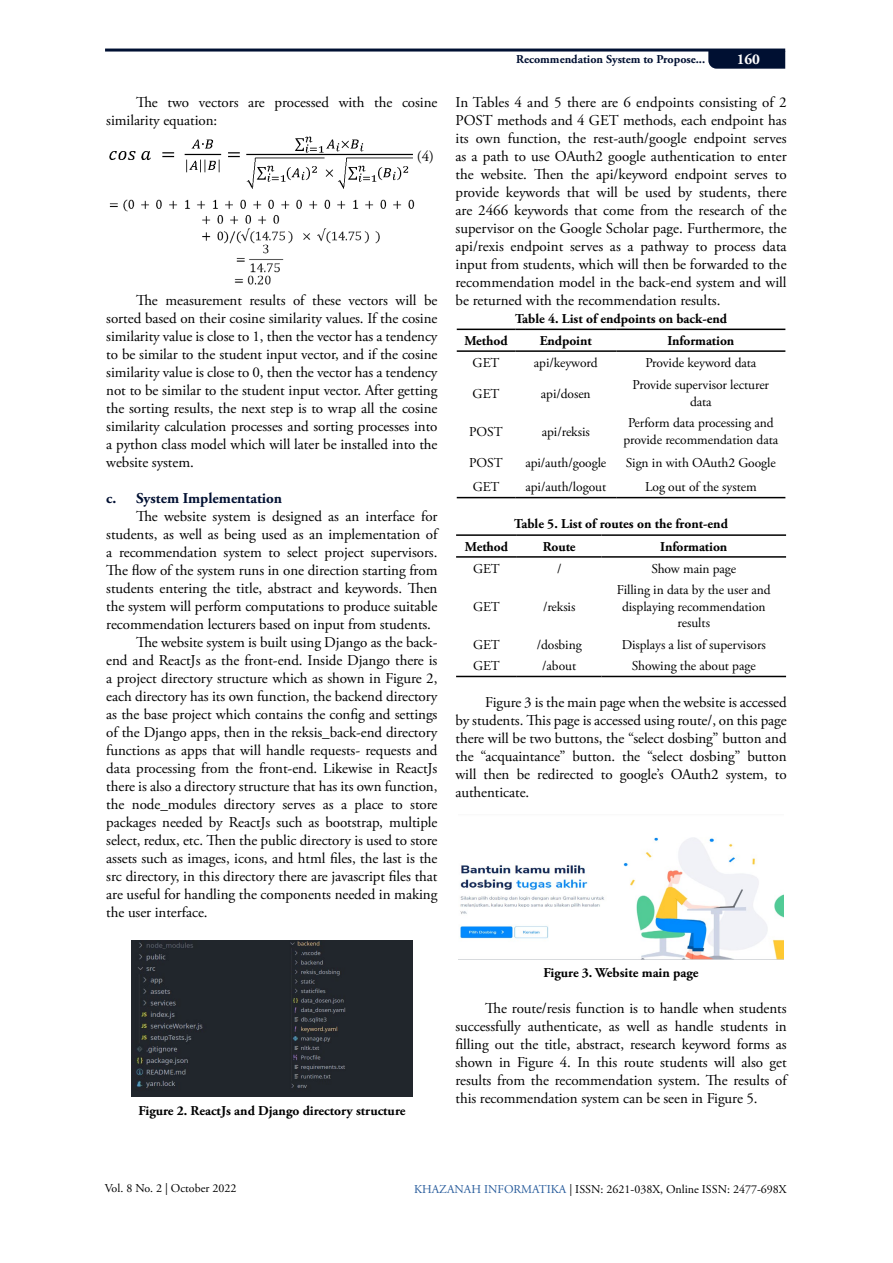
<style>
.page{position:relative;width:893px;height:1263px;background:#fff}
.page>*{position:absolute;margin:0;border:0;box-sizing:border-box;transform-origin:0 0}
.t1{font:15px/18px "Adobe Garamond Pro";letter-spacing:-.005em;color:#000;text-align:justify}
.t2{font:700 15px "Adobe Garamond Pro";color:#001032}
.t3{font:700 15px "Adobe Garamond Pro";color:#fff}
.t4{font:13.5px/16.2px "Adobe Garamond Pro";letter-spacing:-.005em;color:#000;text-align:center}
.t5{font:700 13.5px "Adobe Garamond Pro";color:#000}
.t6{font:12px "Adobe Garamond Pro";color:#000}
.t7{font:700 12px "Adobe Garamond Pro";color:#001032}
.s1{color:#275b9b}
</style>
<div class="page">
<hr style="left:105px;top:49px;width:680px;height:3px;background:#001032">
<svg style="left:708px;top:51px;width:77px;height:18px"></svg>
<img style="left:109px;top:136px;width:304px;height:53px">
<img style="left:109px;top:199px;width:306px;height:86px">
<img style="left:131px;top:940px;width:281px;height:157px">
<hr style="left:457px;top:329px;width:58px;height:1px;background:#000">
<hr style="left:515px;top:329px;width:101px;height:1px;background:#000">
<hr style="left:616px;top:329px;width:169px;height:1px;background:#000">
<hr style="left:457px;top:350px;width:58px;height:2px;background:#000">
<hr style="left:515px;top:350px;width:101px;height:2px;background:#000">
<hr style="left:616px;top:350px;width:169px;height:2px;background:#000">
<hr style="left:457px;top:497px;width:58px;height:1px;background:#000">
<hr style="left:515px;top:497px;width:101px;height:1px;background:#000">
<hr style="left:616px;top:497px;width:169px;height:1px;background:#000">
<hr style="left:456px;top:534px;width:61px;height:2px;background:#000">
<hr style="left:517px;top:534px;width:85px;height:2px;background:#000">
<hr style="left:602px;top:534px;width:184px;height:2px;background:#000">
<hr style="left:456px;top:556px;width:61px;height:2px;background:#000">
<hr style="left:517px;top:556px;width:85px;height:2px;background:#000">
<hr style="left:602px;top:556px;width:184px;height:2px;background:#000">
<hr style="left:456px;top:676px;width:61px;height:1px;background:#000">
<hr style="left:517px;top:676px;width:85px;height:1px;background:#000">
<hr style="left:602px;top:676px;width:184px;height:1px;background:#000">
<img style="left:460px;top:837px;width:324px;height:122px">
<p class="t1" style="left:106px;top:93px;width:333px;text-indent:30px">The two vectors are processed with the cosine similarity equation:</p>
<p class="t1" style="left:417px;top:147px;width:19px">(4)</p>
<p class="t1" style="left:106px;top:291px;width:333px;text-indent:30px">The measurement results of these vectors will be sorted based on their cosine similarity values. If the cosine similarity value is close to 1, then the vector has a tendency to be similar to the student input vector, and if the cosine similarity value is close to 0, then the vector has a tendency not to be similar to the student input vector. After getting the sorting results, the next step is to wrap all the cosine similarity calculation processes and sorting processes into a python class model which will later be installed into the website system.</p>
<p class="t2" style="left:106px;top:489px;width:177px">c. System Implementation</p>
<p class="t1" style="left:136px;top:507px;width:303px">The website system is designed as an interface for</p>
<p class="t1" style="left:106px;top:525px;width:333px">students, as well as being used as an implementation of</p>
<p class="t1" style="left:106px;top:543px;width:333px">a recommendation system to select project supervisors.</p>
<p class="t1" style="left:106px;top:561px;width:333px">The flow of the system runs in one direction starting from</p>
<p class="t1" style="left:106px;top:579px;width:333px">students entering the title, abstract and keywords. Then</p>
<p class="t1" style="left:106px;top:597px;width:333px">the system will perform computations to produce suitable</p>
<p class="t1" style="left:106px;top:615px;width:326px">recommendation lecturers based on input from students.</p>
<p class="t1" style="left:136px;top:633px;width:303px">The website system is built using Django as the back-</p>
<p class="t1" style="left:106px;top:651px;width:333px">end and ReactJs as the front-end. Inside Django there is</p>
<p class="t1" style="left:106px;top:669px;width:333px">a project directory structure which as shown in Figure 2,</p>
<p class="t1" style="left:106px;top:687px;width:333px">each directory has its own function, the backend directory</p>
<p class="t1" style="left:106px;top:705px;width:333px">as the base project which contains the config and settings</p>
<p class="t1" style="left:106px;top:723px;width:333px">of the Django apps, then in the reksis_back-end directory</p>
<p class="t1" style="left:106px;top:741px;width:333px">functions as apps that will handle requests- requests and</p>
<p class="t1" style="left:106px;top:759px;width:333px">data processing from the front-end. Likewise in ReactJs</p>
<p class="t1" style="left:106px;top:777px;width:333px">there is also a directory structure that has its own function,</p>
<p class="t1" style="left:106px;top:795px;width:333px">the node_modules directory serves as a place to store</p>
<p class="t1" style="left:106px;top:813px;width:333px">packages needed by ReactJs such as bootstrap, multiple</p>
<p class="t1" style="left:106px;top:831px;width:333px">select, redux, etc. Then the public directory is used to store</p>
<p class="t1" style="left:106px;top:849px;width:333px">assets such as images, icons, and html files, the last is the</p>
<p class="t1" style="left:106px;top:867px;width:333px">src directory, in this directory there are javascript files that</p>
<p class="t1" style="left:106px;top:885px;width:333px">are useful for handling the components needed in making</p>
<p class="t1" style="left:106px;top:903px;width:103px">the user interface.</p>
<p class="t7" style="left:516px;top:52px;width:190px">Recommendation System to Propose...</p>
<p class="t3" style="left:737px;top:51px;width:25px">160</p>
<p class="t1" style="left:455px;top:93px;width:333px">In Tables 4 and 5 there are 6 endpoints consisting of 2<br>POST methods and 4 GET methods, each endpoint has its own function, the rest-auth/google endpoint serves as a path to use OAuth2 google authentication to enter the website. Then the api/keyword endpoint serves to provide keywords that will be used by students, there are 2466 keywords that come from the research of the supervisor on the Google Scholar page. Furthermore, the api/rexis endpoint serves as a pathway to process data input from students, which will then be forwarded to the recommendation model in the back-end system and will be returned with the recommendation results.</p>
<p class="t5" style="left:515px;top:310px;width:214px">Table 4. List of endpoints on back-end</p>
<p class="t5" style="left:464px;top:333px;width:45px">Method</p>
<p class="t5" style="left:540px;top:333px;width:54px">Endpoint</p>
<p class="t5" style="left:667px;top:333px;width:69px">Information</p>
<p class="t4" style="left:473px;top:355px;width:28px">GET</p>
<p class="t4" style="left:534px;top:355px;width:65px">api/keyword</p>
<p class="t4" style="left:645px;top:355px;width:113px">Provide keyword data</p>
<p class="t4" style="left:473px;top:386px;width:28px">GET</p>
<p class="t4" style="left:541px;top:386px;width:51px">api/dosen</p>
<p class="t4" style="left:633px;top:377px;width:138px">Provide supervisor lecturer data</p>
<p class="t4" style="left:469px;top:424px;width:35px">POST</p>
<p class="t4" style="left:542px;top:424px;width:49px">api/reksis</p>
<p class="t4" style="left:623px;top:415px;width:156px">Perform data processing and provide recommendation data</p>
<p class="t4" style="left:469px;top:455px;width:35px">POST</p>
<p class="t4" style="left:525px;top:455px;width:82px">api/auth/google</p>
<p class="t4" style="left:626px;top:455px;width:151px">Sign in with OAuth2 Google</p>
<p class="t4" style="left:473px;top:479px;width:28px">GET</p>
<p class="t4" style="left:525px;top:479px;width:82px">api/auth/logout</p>
<p class="t4" style="left:645px;top:479px;width:113px">Log out of the system</p>
<p class="t5" style="left:514px;top:516px;width:215px">Table 5. List of routes on the front-end</p>
<p class="t5" style="left:465px;top:539px;width:45px">Method</p>
<p class="t5" style="left:543px;top:539px;width:34px">Route</p>
<p class="t5" style="left:660px;top:539px;width:69px">Information</p>
<p class="t4" style="left:473px;top:561px;width:28px">GET</p>
<p class="t4" style="left:557px;top:561px;width:6px">/</p>
<p class="t4" style="left:651px;top:561px;width:86px">Show main page</p>
<p class="t4" style="left:473px;top:599px;width:28px">GET</p>
<p class="t4" style="left:543px;top:599px;width:34px">/reksis</p>
<p class="t4" style="left:617px;top:583px;width:155px">Filling in data by the user and displaying recommendation results</p>
<p class="t4" style="left:473px;top:637px;width:28px">GET</p>
<p class="t4" style="left:537px;top:637px;width:47px">/dosbing</p>
<p class="t4" style="left:622px;top:637px;width:146px">Displays a list of supervisors</p>
<p class="t4" style="left:473px;top:658px;width:28px">GET</p>
<p class="t4" style="left:542px;top:658px;width:35px">/about</p>
<p class="t4" style="left:632px;top:658px;width:125px">Showing the about page</p>
<p class="t1" style="left:455px;top:694px;width:333px;text-indent:30px">Figure 3 is the main page when the website is accessed by students. This page is accessed using route/, on this page there will be two buttons, the “select dosbing” button and the “acquaintance” button. the “select dosbing” button will then be redirected to google’s OAuth2 system, to authenticate.</p>
<p class="t5" style="left:138px;top:1102px;width:268px">Figure 2. ReactJs and Django directory structure</p>
<p class="t5" style="left:543px;top:965px;width:157px">Figure 3. Website main page</p>
<p class="t1" style="left:455px;top:1000px;width:333px;text-indent:30px">The route/resis function is to handle when students successfully authenticate, as well as handle students in filling out the title, abstract, research keyword forms as shown in Figure 4. In this route students will also get results from the recommendation system. The results of this recommendation system can be seen in Figure 5.</p>
<p class="t6" style="left:105px;top:1181px;width:133px">Vol. 8 No. 2 | October 2022</p>
<p class="t6" style="left:414px;top:1182px;width:374px"><span class="s1">KHAZANAH INFORMATIKA</span> | ISSN: 2621-038X, Online ISSN: 2477-698X</p>
</div>
